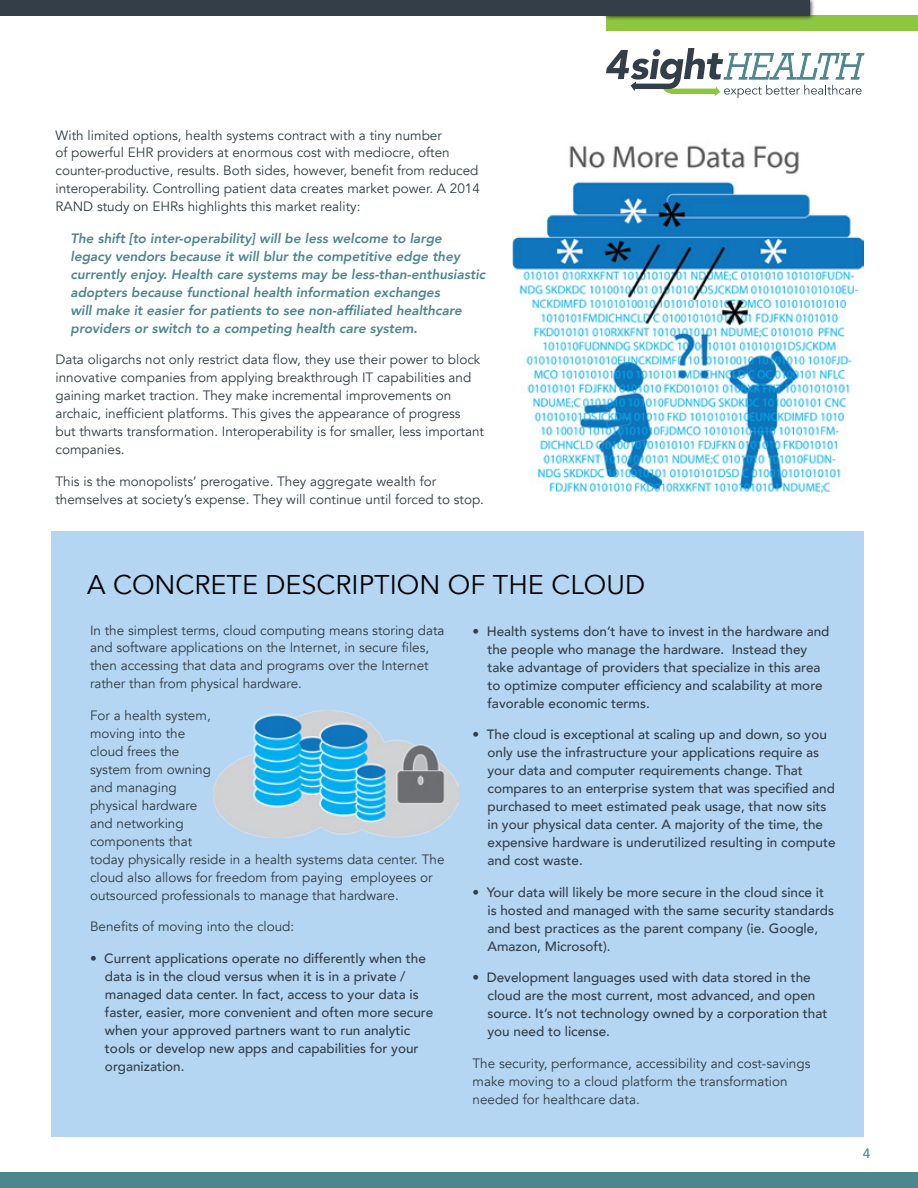
<style>
.page{position:relative;width:918px;height:1188px;background:#fff}
.page>*{position:absolute;margin:0;border:0;box-sizing:border-box;transform-origin:0 0}
.t1{font:27px "Avenir";color:#000}
.t2{font:13.5px/18px "Avenir";color:#303c42}
.t3{font:500 13.5px/18px "Avenir";color:#333e48}
.t4{font:italic 800 13.5px/18px "Avenir";color:#4e868e}
.t5{font:500 13.5px "Avenir";color:#3e8b94}
</style>
<div class="page">
<div style="left:52px;top:531px;width:812px;height:605px;background:#b4d6f2"></div>
<div style="left:0;top:1172px;width:918px;height:16px;background:#4e868e"></div>
<svg style="left:606px;top:48px;width:258px;height:50px"></svg>
<div style="left:606px;top:16px;width:312px;height:15px;background:#8dc63f"></div>
<div style="left:604px;top:0;width:211px;height:21px;background:#000;opacity:.75"></div>
<div style="left:0;top:0;width:810px;height:16px;background:#333e48"></div>
<img style="left:513px;top:145px;width:351px;height:348px">
<img style="left:213px;top:710px;width:246px;height:127px">
<p class="t2" style="left:56px;top:126px;width:426px">With limited options, health systems contract with a tiny number<br>of powerful EHR providers at enormous cost with mediocre, often counter-productive, results. Both sides, however, benefit from reduced interoperability. Controlling patient data creates market power. A 2014<br>RAND study on EHRs highlights this market reality:</p>
<p class="t4" style="left:70px;top:229px;width:416px">The shift [to inter-operability] will be less welcome to large legacy vendors because it will blur the competitive edge they currently enjoy. Health care systems may be less-than-enthusiastic adopters because functional health information exchanges<br>will make it easier for patients to see non-affiliated healthcare providers or switch to a competing health care system.</p>
<p class="t2" style="left:56px;top:351px;width:430px">Data oligarchs not only restrict data flow, they use their power to block innovative companies from applying breakthrough IT capabilities and gaining market traction. They make incremental improvements on archaic, inefficient platforms. This gives the appearance of progress but thwarts transformation. Interoperability is for smaller, less important companies.</p>
<p class="t2" style="left:56px;top:473px;width:430px">This is the monopolists’ prerogative. They aggregate wealth for themselves at society’s expense. They will continue until forced to stop.</p>
<h1 class="t1" style="left:87px;top:569px;width:560px">A CONCRETE DESCRIPTION OF THE CLOUD</h1>
<p class="t2" style="left:90px;top:621px;width:356px">In the simplest terms, cloud computing means storing data and software applications on the Internet, in secure files, then accessing that data and programs over the Internet rather than from physical hardware.</p>
<p class="t2" style="left:90px;top:707px;width:356px">For a health system,<br>moving into the<br>cloud frees the<br>system from owning<br>and managing<br>physical hardware<br>and networking<br>components that<br>today physically reside in a health systems data center. The cloud also allows for freedom from paying employees or outsourced professionals to manage that hardware.</p>
<p class="t2" style="left:90px;top:918px;width:206px">Benefits of moving into the cloud:</p>
<p class="t3" style="left:105px;top:949px;width:330px;text-indent:-15px">• Current applications operate no differently when the data is in the cloud versus when it is in a private / managed data center. In fact, access to your data is faster, easier, more convenient and often more secure when your approved partners want to run analytic tools or develop new apps and capabilities for your organization.</p>
<p class="t3" style="left:487px;top:622px;width:344px;text-indent:-15px">• Health systems don’t have to invest in the hardware and the people who manage the hardware. Instead they take advantage of providers that specialize in this area to optimize computer efficiency and scalability at more favorable economic terms.</p>
<p class="t3" style="left:487px;top:725px;width:350px;text-indent:-15px">• The cloud is exceptional at scaling up and down, so you only use the infrastructure your applications require as your data and computer requirements change. That compares to an enterprise system that was specified and purchased to meet estimated peak usage, that now sits in your physical data center. A majority of the time, the expensive hardware is underutilized resulting in compute and cost waste.</p>
<p class="t3" style="left:487px;top:883px;width:348px;text-indent:-15px">• Your data will likely be more secure in the cloud since it is hosted and managed with the same security standards and best practices as the parent company (ie. Google, Amazon, Microsoft).</p>
<p class="t3" style="left:487px;top:968px;width:341px;text-indent:-15px">• Development languages used with data stored in the cloud are the most current, most advanced, and open source. It’s not technology owned by a corporation that you need to license.</p>
<p class="t2" style="left:472px;top:1055px;width:339px">The security, performance, accessibility and cost-savings make moving to a cloud platform the transformation needed for healthcare data.</p>
<p class="t5" style="left:863px;top:1142px;width:9px">4</p>
</div>
